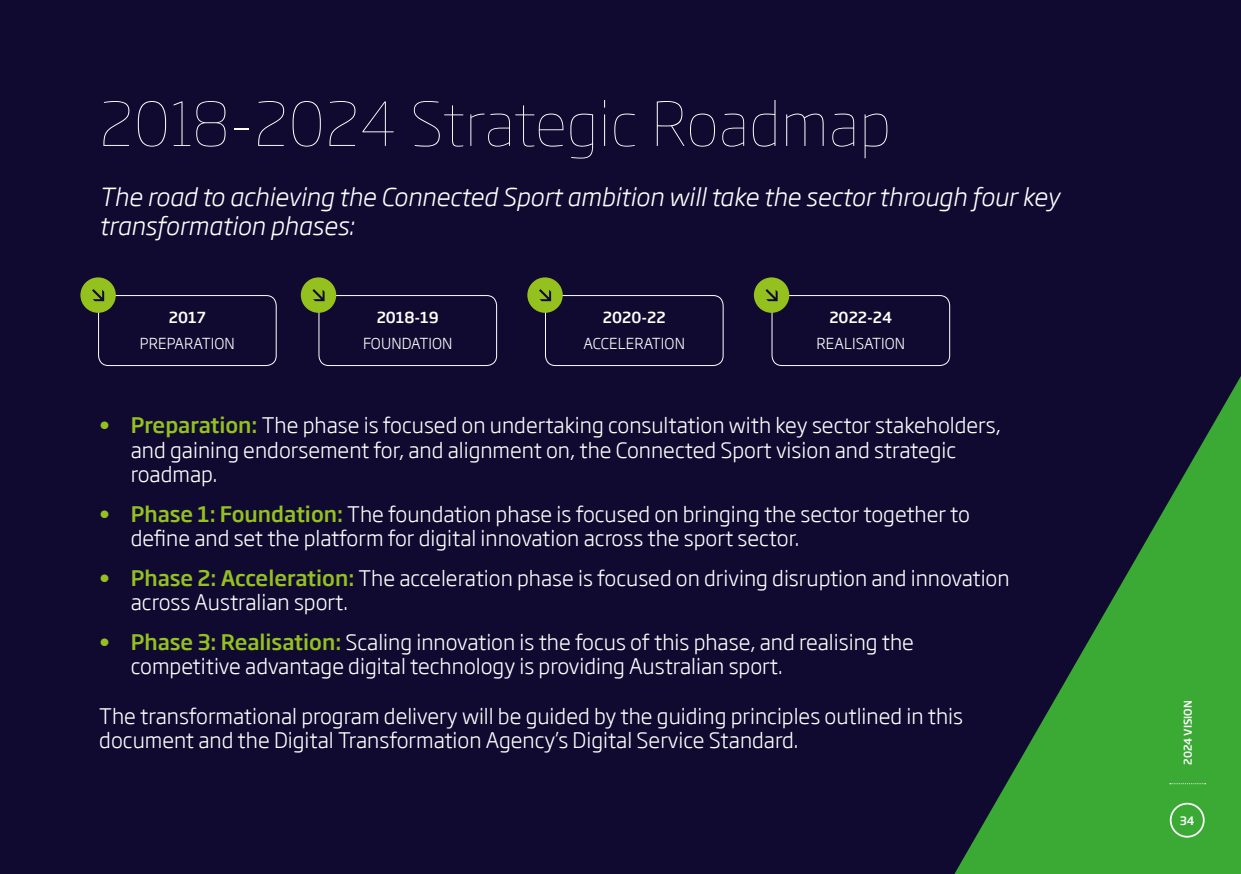
<style>
.page{position:relative;width:1241px;height:874px;background:#fff}
.page>*{position:absolute;margin:0;border:0;box-sizing:border-box;transform-origin:0 0}
.t1{font:100 59.5px "Soho Gothic Std";letter-spacing:.01em;color:#fff}
.t2{font:italic 300 24.5px/29.8px "Soho Gothic Std";color:#fff}
.t3{font:300 21px/24.5px "Soho Gothic Std";color:#fff}
.t4{font:300 14.88px "Soho Gothic Std";letter-spacing:.005em;color:#fff}
.t5{font:500 14.88px "Soho Gothic Std";color:#fff}
.t6{font:500 11.38px "Soho Gothic Std";color:#fff}
.t7{font:500 10.5px "Soho Gothic Std";letter-spacing:-.005em;color:#fff}
.s1{font-weight:500;color:#95c11f}
</style>
<div class="page">
<div style="left:0;top:0;width:1240px;height:873px;background:#100a30"></div>
<svg style="left:955px;top:378px;width:285px;height:495px"></svg>
<div style="left:1169px;top:802px;width:35px;height:35px;border:2px solid #fff;border-radius:50%"></div>
<svg style="left:1169px;top:782px;width:36px;height:1px"></svg>
<div style="left:98px;top:295px;width:178px;height:71px;border:1px solid #fff;border-radius:10px"></div>
<div style="left:318px;top:295px;width:179px;height:71px;border:1px solid #fff;border-radius:10px"></div>
<div style="left:545px;top:295px;width:178px;height:71px;border:1px solid #fff;border-radius:10px"></div>
<div style="left:771px;top:295px;width:178px;height:71px;border:1px solid #fff;border-radius:10px"></div>
<div style="left:80px;top:277px;width:36px;height:36px;background:#95c11f;border-radius:50%"></div>
<svg style="left:92px;top:289px;width:12px;height:12px"></svg>
<div style="left:301px;top:277px;width:35px;height:36px;background:#95c11f;border-radius:50%"></div>
<svg style="left:312px;top:289px;width:12px;height:12px"></svg>
<div style="left:527px;top:277px;width:35px;height:36px;background:#95c11f;border-radius:50%"></div>
<svg style="left:539px;top:289px;width:12px;height:12px"></svg>
<div style="left:753px;top:277px;width:36px;height:36px;background:#95c11f;border-radius:50%"></div>
<svg style="left:765px;top:289px;width:12px;height:12px"></svg>
<h1 class="t1" style="left:99px;top:86px;width:793px">2018-2024 Strategic Roadmap</h1>
<p class="t2" style="left:99px;top:182px;width:961px">The road to achieving the Connected Sport ambition will take the sector through four key transformation phases:</p>
<p class="t5" style="left:169px;top:307px;width:38px">2017</p>
<p class="t4" style="left:140px;top:334px;width:96px">PREPARATION</p>
<p class="t5" style="left:377px;top:307px;width:63px">2018-19</p>
<p class="t4" style="left:363px;top:334px;width:91px">FOUNDATION</p>
<p class="t5" style="left:603px;top:307px;width:64px">2020-22</p>
<p class="t4" style="left:583px;top:334px;width:103px">ACCELERATION</p>
<p class="t5" style="left:829px;top:307px;width:64px">2022-24</p>
<p class="t4" style="left:816px;top:334px;width:90px">REALISATION</p>
<p class="t3" style="left:131px;top:413px;width:871px;text-indent:-32px"><span class="s1">• Preparation:</span> The phase is focused on undertaking consultation with key sector stakeholders, and gaining endorsement for, and alignment on, the Connected Sport vision and strategic roadmap.</p>
<p class="t3" style="left:131px;top:502px;width:840px;text-indent:-32px"><span class="s1">• Phase 1: Foundation:</span> The foundation phase is focused on bringing the sector together to define and set the platform for digital innovation across the sport sector.</p>
<p class="t3" style="left:131px;top:566px;width:880px;text-indent:-32px"><span class="s1">• Phase 2: Acceleration:</span> The acceleration phase is focused on driving disruption and innovation across Australian sport.</p>
<p class="t3" style="left:131px;top:629px;width:784px;text-indent:-32px"><span class="s1">• Phase 3: Realisation:</span> Scaling innovation is the focus of this phase, and realising the competitive advantage digital technology is providing Australian sport.</p>
<p class="t3" style="left:99px;top:703px;width:865px">The transformational program delivery will be guided by the guiding principles outlined in this document and the Digital Transformation Agency’s Digital Service Standard.</p>
<p class="t7" style="left:1180px;top:764px;width:66px;rotate:-90deg">2024 VISION</p>
<p class="t6" style="left:1179px;top:812px;width:16px">34</p>
</div>
